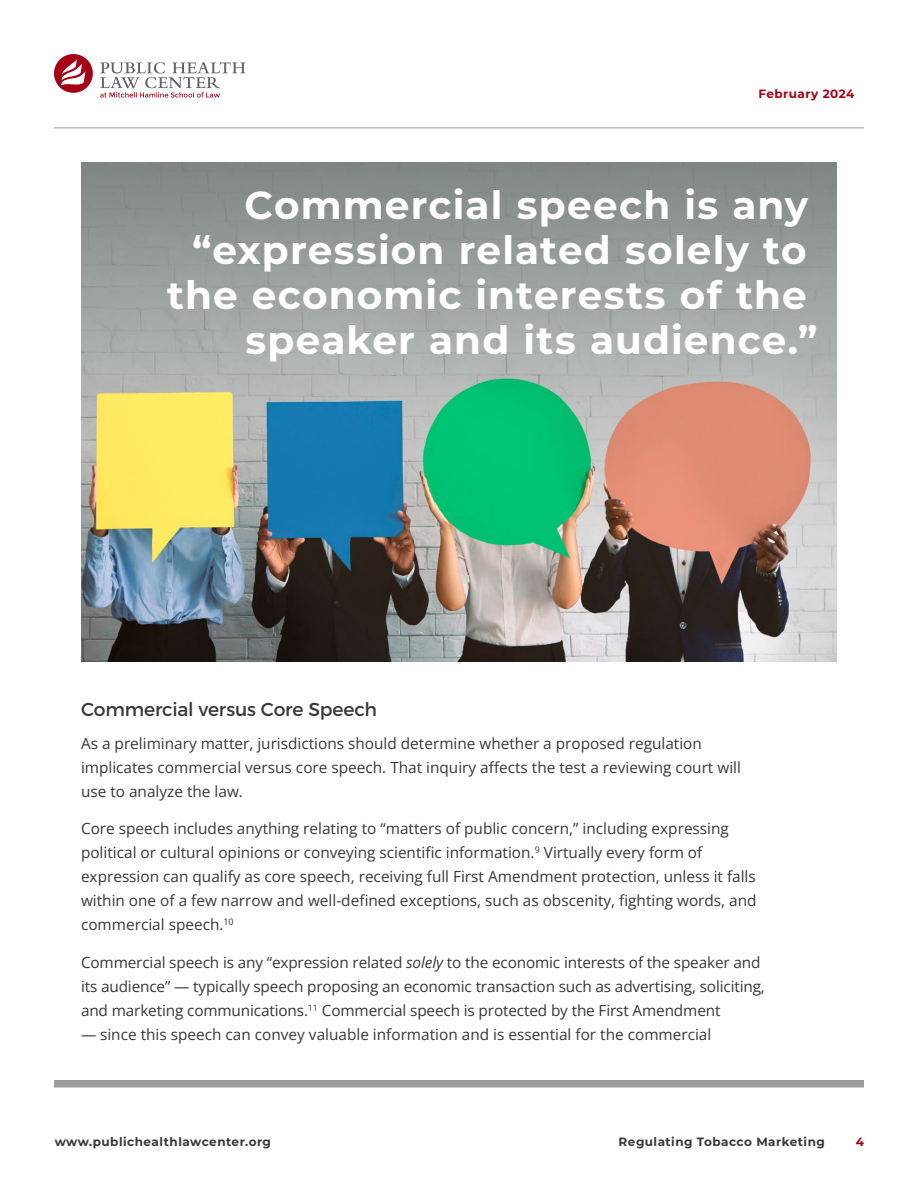
<style>
.page{position:relative;width:918px;height:1188px;background:#fff}
.page>*{position:absolute;margin:0;border:0;box-sizing:border-box;transform-origin:0 0}
.pullquote__large_type{font:700 39px/45px "Montserrat";letter-spacing:.03em;color:#fff;text-align:right}
.SH_level_2{font:18.75px "Montserrat";letter-spacing:-.01em;color:#383839}
.body{font:15.3px/24px "Open Sans";color:#383839}
.t1{font:700 12px "Montserrat";letter-spacing:.04em;color:#383839}
.t2{font:700 12px "Montserrat";letter-spacing:.04em;color:#a50017}
.s1{font-style:italic}
</style>
<div class="page">
<div style="left:54px;top:1080px;width:810px;height:8px;background:#9c9c9c"></div>
<hr style="left:54px;top:128px;width:810px;height:1px;background:#9c9c9c">
<img style="left:81px;top:162px;width:756px;height:500px">
<svg style="left:54px;top:54px;width:39px;height:39px"></svg>
<svg style="left:100px;top:62px;width:145px;height:36px"></svg>
<p class="t2" style="left:758px;top:85px;width:98px">February 2024</p>
<p class="pullquote__large_type" style="left:167px;top:181px;width:652px">Commercial speech is any “expression related solely to the economic interests of the speaker and its audience.”</p>
<p class="SH_level_2" style="left:81px;top:697px;width:298px">Commercial versus Core Speech</p>
<p class="body" style="left:81px;top:731px;width:661px">As a preliminary matter, jurisdictions should determine whether a proposed regulation implicates commercial versus core speech. That inquiry affects the test a reviewing court will use to analyze the law.</p>
<p class="body" style="left:81px;top:816px;width:677px">Core speech includes anything relating to “matters of public concern,” including expressing political or cultural opinions or conveying scientific information.<sup>9</sup> Virtually every form of expression can qualify as core speech, receiving full First Amendment protection, unless it falls within one of a few narrow and well-defined exceptions, such as obscenity, fighting words, and commercial speech.<sup>10</sup></p>
<p class="body" style="left:81px;top:950px;width:685px">Commercial speech is any “expression related <span class="s1">solely</span> to the economic interests of the speaker and its audience” — typically speech proposing an economic transaction such as advertising, soliciting, and marketing communications.<sup>11</sup> Commercial speech is protected by the First Amendment</p>
<p class="body" style="left:81px;top:1022px;width:632px">— since this speech can convey valuable information and is essential for the commercial</p>
<p class="t1" style="left:55px;top:1133px;width:218px">www.publichealthlawcenter.org</p>
<p class="t1" style="left:619px;top:1133px;width:208px">Regulating Tobacco Marketing</p>
<p class="t2" style="left:856px;top:1133px;width:10px">4</p>
</div>
